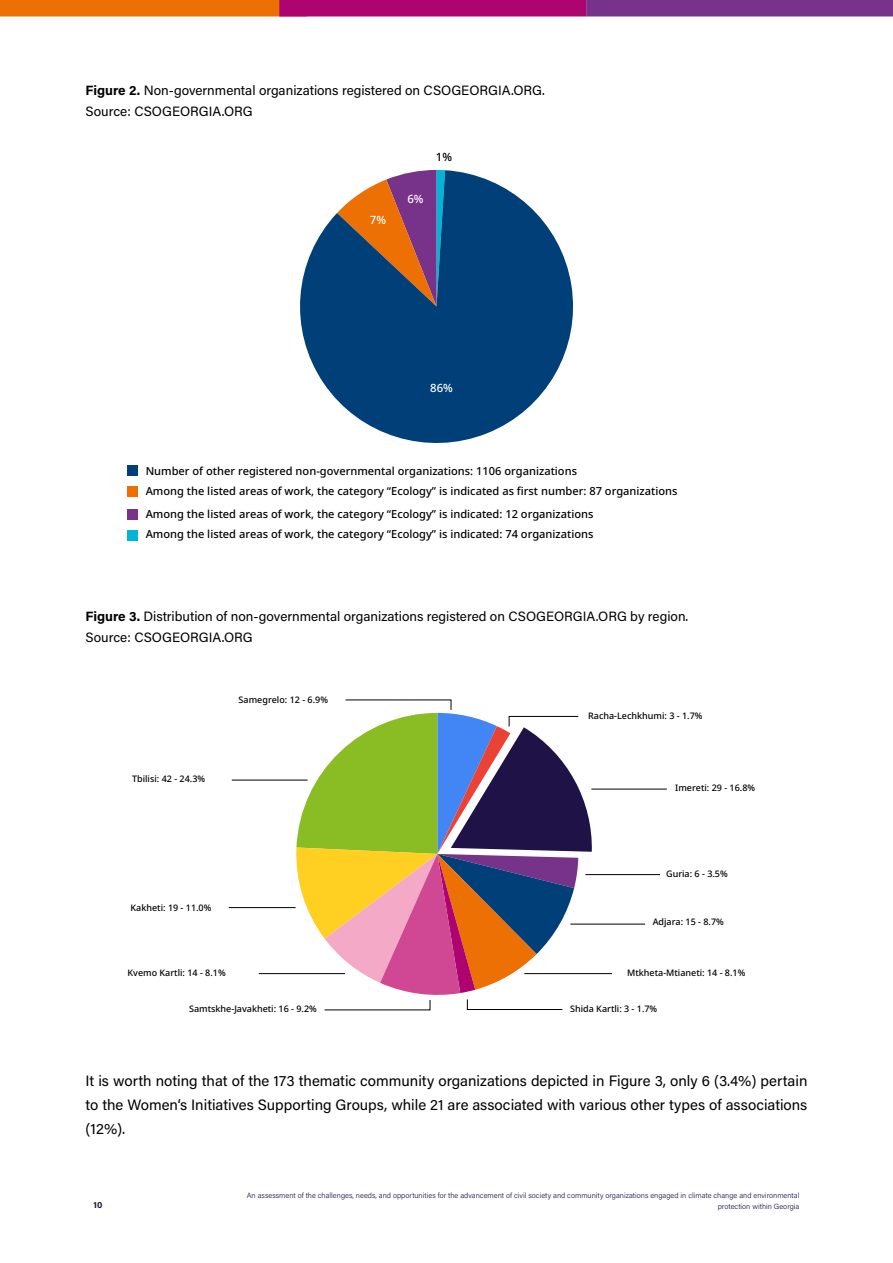
<style>
.page{position:relative;width:893px;height:1263px;background:#fff}
.page>*{position:absolute;margin:0;border:0;box-sizing:border-box;transform-origin:0 0}
.t1{font:15px/24px "Acumin Pro";color:#000;text-align:justify}
.t2{font:13.5px/21px "Acumin Pro";color:#000}
.t3{font:11.4px "Noto Sans Georgian";color:#fff}
.t4{font:11.4px "Noto Sans Georgian";color:#000}
.t5{font:11.1px/20.2px "Noto Sans Georgian";color:#000}
.t6{font:9px "Noto Sans Georgian";color:#000}
.t7{font:700 9px "Acumin Pro";color:#1e1246}
.t8{font:300 7.5px "Acumin Pro";color:#1e1246}
.s1{font-weight:700}
</style>
<div class="page">
<div style="left:0;top:0;width:307px;height:17px;background:#ed7004"></div>
<div style="left:279px;top:0;width:307px;height:17px;background:#ad0470"></div>
<div style="left:586px;top:0;width:307px;height:17px;background:#77328a"></div>
<svg style="left:300px;top:170px;width:273px;height:273px;fill:#003f78"></svg>
<div style="left:128px;top:466px;width:10px;height:10px;background:#003f78"></div>
<div style="left:128px;top:487px;width:10px;height:10px;background:#ed7004"></div>
<div style="left:128px;top:509px;width:10px;height:11px;background:#77328a"></div>
<div style="left:128px;top:530px;width:10px;height:11px;background:#00b5d8"></div>
<hr style="left:591px;top:789px;width:76px;height:1px;background:#000">
<hr style="left:585px;top:874px;width:75px;height:1px;background:#000">
<hr style="left:232px;top:780px;width:76px;height:1px;background:#000">
<hr style="left:570px;top:924px;width:75px;height:1px;background:#000">
<hr style="left:229px;top:907px;width:67px;height:1px;background:#000">
<hr style="left:524px;top:973px;width:88px;height:1px;background:#000">
<hr style="left:259px;top:973px;width:86px;height:1px;background:#000">
<svg style="left:295px;top:699px;width:298px;height:311px"></svg>
<p class="t2" style="left:86px;top:80px;width:461px"><span class="s1">Figure 2.</span> Non-governmental organizations registered on CSOGEORGIA.ORG.<br>Source: CSOGEORGIA.ORG</p>
<p class="t3" style="left:370px;top:213px;width:18px">7%</p>
<p class="t3" style="left:407px;top:192px;width:18px">6%</p>
<p class="t4" style="left:436px;top:150px;width:18px">1%</p>
<p class="t3" style="left:430px;top:380px;width:24px">86%</p>
<p class="t5" style="left:146px;top:460px;width:533px">Number of other registered non-governmental organizations: 1106 organizations<br>Among the listed areas of work, the category “Ecology” is indicated as first number: 87 organizations</p>
<p class="t5" style="left:146px;top:503px;width:449px">Among the listed areas of work, the category “Ecology” is indicated: 12 organizations<br>Among the listed areas of work, the category “Ecology” is indicated: 74 organizations</p>
<p class="t2" style="left:86px;top:605px;width:604px"><span class="s1">Figure 3.</span> Distribution of non-governmental organizations registered on CSOGEORGIA.ORG by region.<br>Source: CSOGEORGIA.ORG</p>
<p class="t6" style="left:132px;top:773px;width:75px">Tbilisi: 42 - 24.3%</p>
<p class="t6" style="left:239px;top:693px;width:91px">Samegrelo: 12 - 6.9%</p>
<p class="t6" style="left:131px;top:902px;width:82px">Kakheti: 19 - 11.0%</p>
<p class="t6" style="left:588px;top:710px;width:116px">Racha-Lechkhumi: 3 - 1.7%</p>
<p class="t6" style="left:675px;top:782px;width:81px">Imereti: 29 - 16.8%</p>
<p class="t6" style="left:666px;top:867px;width:63px">Guria: 6 - 3.5%</p>
<p class="t6" style="left:653px;top:915px;width:73px">Adjara: 15 - 8.7%</p>
<p class="t6" style="left:128px;top:966px;width:100px">Kvemo Kartli: 14 - 8.1%</p>
<p class="t6" style="left:627px;top:966px;width:120px">Mtkheta-Mtianeti: 14 - 8.1%</p>
<p class="t6" style="left:189px;top:1002px;width:129px">Samtskhe-Javakheti: 16 - 9.2%</p>
<p class="t6" style="left:570px;top:1002px;width:89px">Shida Kartli: 3 - 1.7%</p>
<h1 class="t1" style="left:86px;top:1068px;width:723px">It is worth noting that of the 173 thematic community organizations depicted in Figure 3, only 6 (3.4%) pertain to the Women‘s Initiatives Supporting Groups, while 21 are associated with various other types of associations (12%).</h1>
<p class="t8" style="left:247px;top:1190px;width:554px">An assessment of the challenges, needs, and opportunities for the advancement of civil society and community organizations engaged in climate change and environmental</p>
<p class="t7" style="left:94px;top:1199px;width:10px">10</p>
<p class="t8" style="left:718px;top:1202px;width:83px">protection within Georgia</p>
</div>
